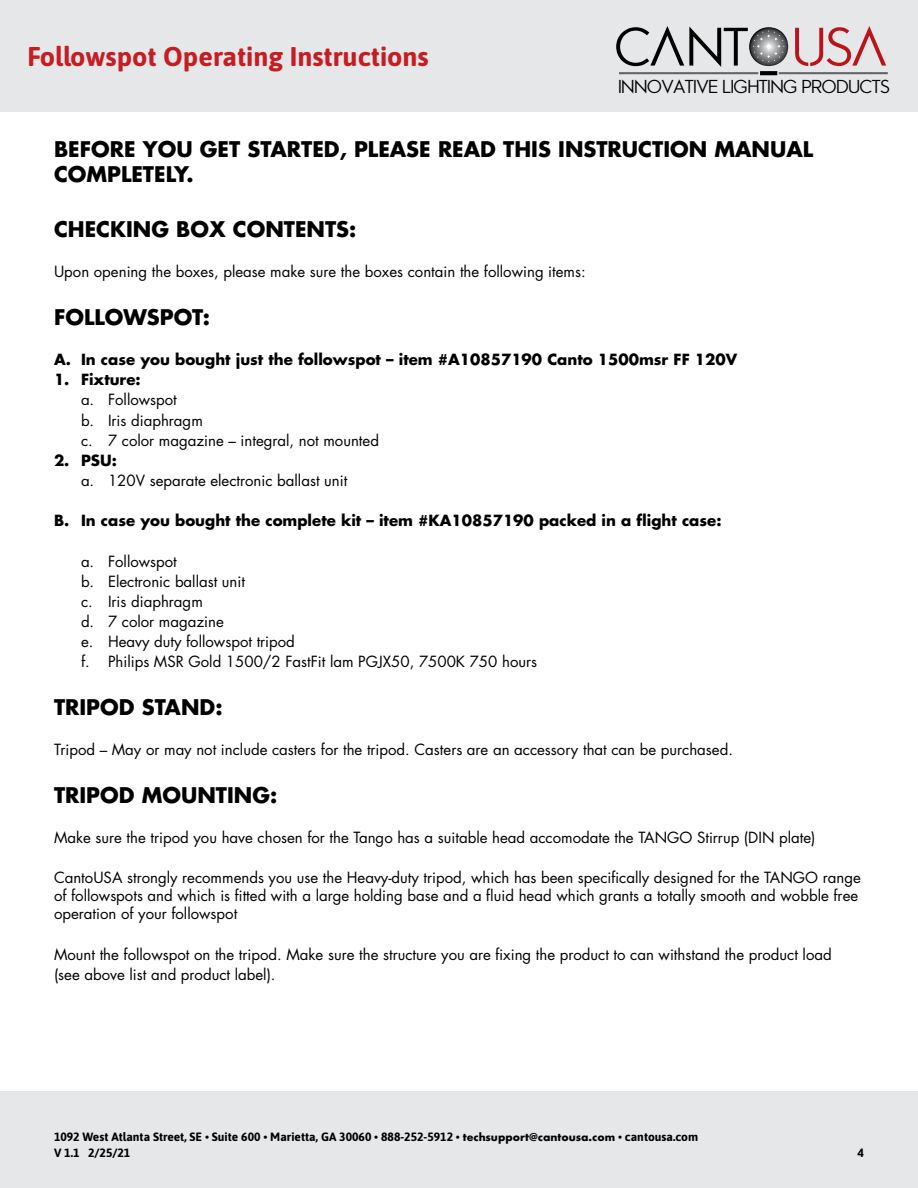
<style>
.page{position:relative;width:918px;height:1188px;background:#fff}
.page>*{position:absolute;margin:0;border:0;box-sizing:border-box;transform-origin:0 0}
.t1{font:700 27px "Asap";color:#c61d23}
.t2{font:700 21px/25.2px "Futura";color:#000}
.t3{font:18px "Pasajero";color:#000}
.t4{font:15px/20.1px "Futura";color:#000}
.t5{font:700 15px "Futura";color:#000}
.t6{font:700 12px "Asap";color:#000}
.s1{font-family:"Futura PT"}
</style>
<div class="page">
<div style="left:0;top:0;width:918px;height:112px;background:#e6e7e8"></div>
<div style="left:0;top:1091px;width:918px;height:97px;background:#e6e7e8"></div>
<svg style="left:795px;top:26px;width:91px;height:40px"></svg>
<svg style="left:616px;top:26px;width:172px;height:41px"></svg>
<hr style="left:619px;top:72px;width:139px;height:2px;background:#636466">
<hr style="left:779px;top:72px;width:109px;height:2px;background:#636466">
<svg style="left:760px;top:71px;width:17px;height:4px"></svg>
<h1 class="t1" style="left:27px;top:37px;width:403px">Followspot Operating Instructions</h1>
<p class="t3" style="left:618px;top:76px;width:273px">INNOVATIVE LIGHTING PRODUCTS</p>
<h2 class="t2" style="left:54px;top:136px;width:761px">BEFORE YOU GET STARTED, PLEASE READ THIS INSTRUCTION MANUAL<br>COMPLETELY.</h2>
<h2 class="t2" style="left:54px;top:216px;width:304px">CHECKING BOX CONTENTS:</h2>
<p class="t4" style="left:54px;top:262px;width:533px">Upon opening the boxes, please make sure the boxes contain the following items:</p>
<h2 class="t2" style="left:54px;top:304px;width:157px">FOLLOWSPOT:</h2>
<p class="t5" style="left:54px;top:349px;width:685px">A. In case you bought just the followspot – item #A10857190 Canto 1500msr FF 120V</p>
<p class="t5" style="left:54px;top:370px;width:88px">1. Fixture:</p>
<p class="t4" style="left:81px;top:390px;width:300px">a. Followspot<br>b. Iris diaphragm<br>c. 7 color magazine – integral, not mounted</p>
<p class="t5" style="left:54px;top:450px;width:64px">2. PSU:</p>
<p class="t4" style="left:81px;top:471px;width:268px">a. 120V separate electronic ballast unit</p>
<p class="t5" style="left:54px;top:511px;width:669px">B. In case you bought the complete kit – item #KA10857190 packed in a flight case:</p>
<p class="t4" style="left:81px;top:551px;width:458px">a. Followspot<br>b. Electronic ballast unit<br>c. Iris diaphragm<br>d. 7 color magazine<br>e. Heavy duty followspot tripod<br>f. Philips MSR Gold 1500/2 FastFit lam PGJX50, 7500K 750 hours</p>
<h2 class="t2" style="left:54px;top:694px;width:170px">TRIPOD STAND:</h2>
<p class="t4" style="left:54px;top:740px;width:680px">Tripod – May or may not include casters for the tripod. Casters are an accessory that can be purchased.</p>
<h2 class="t2" style="left:54px;top:782px;width:225px">TRIPOD MOUNTING:</h2>
<p class="t4" style="left:54px;top:828px;width:763px">Make sure the tripod you have chosen for the Tango has a suitable head accomodate the TANGO Stirrup (DIN plate)</p>
<p class="t4" style="left:54px;top:869px;width:808px;line-height:18px">CantoUSA strongly recommends you use the Heavy-duty tripod, which has been specifically designed for the TANGO range of followspots and which is fitted with a large holding base and a fluid head which grants a totally smooth and wobble free operation of your followspot</p>
<p class="t4" style="left:54px;top:944px;width:779px">Mount the followspot on the tripod. Make sure the structure you are fixing the product to can withstand the product load (see above list and product label).</p>
<p class="t6" style="left:54px;top:1129px;width:646px">1092 West Atlanta Street, SE • Suite 600 • Marietta, GA 30060 • 888-252-5912 • <span class="s1">techsupport@cantousa.com</span> • cantousa.com</p>
<p class="t6" style="left:54px;top:1145px;width:78px">V 1.1 2/25/21</p>
<p class="t6" style="left:858px;top:1145px;width:8px">4</p>
</div>
